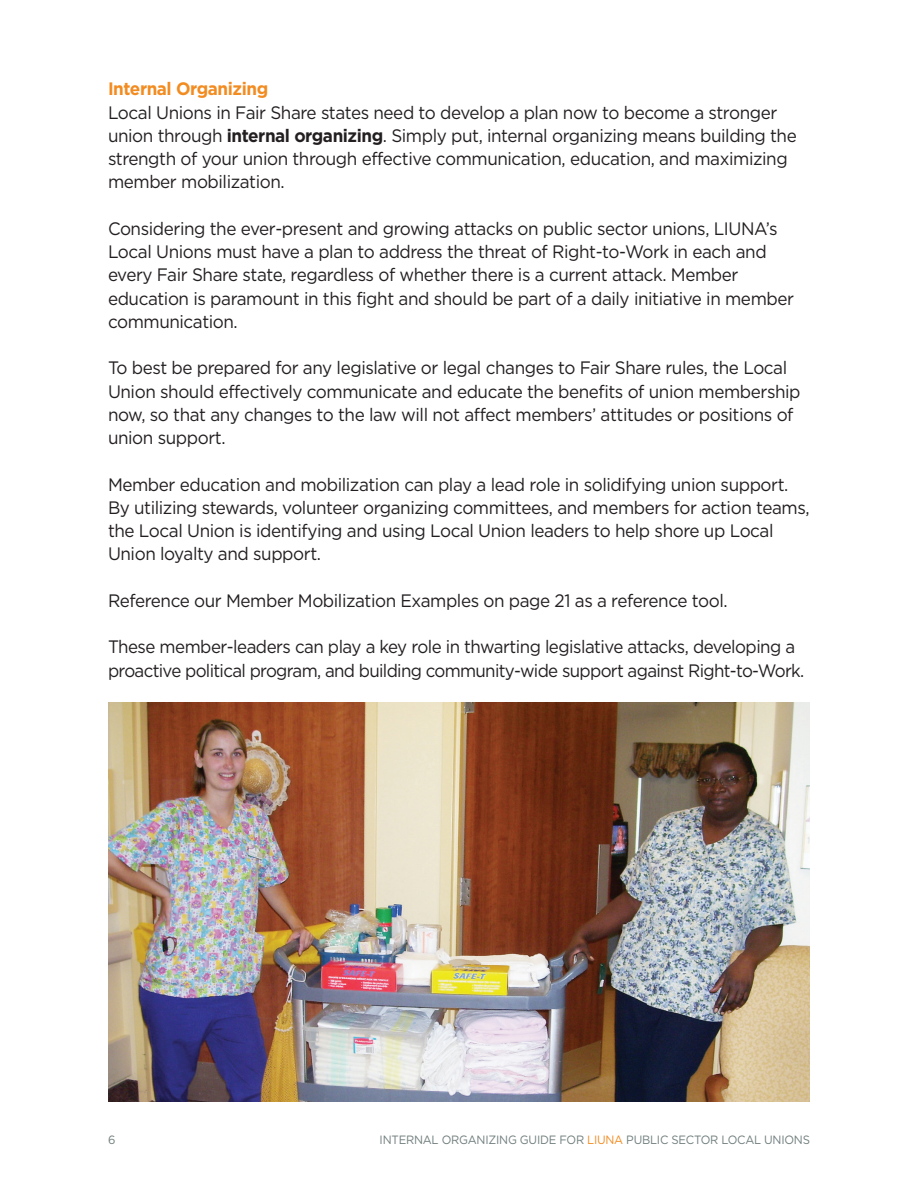
<style>
.page{position:relative;width:918px;height:1188px;background:#fff}
.page>*{position:absolute;margin:0;border:0;box-sizing:border-box;transform-origin:0 0}
.t1{font:18px/23.2px "Gotham";letter-spacing:-.025em;color:#231f20;scale:.95 1}
.t2{font:18px/23.2px "Gotham";letter-spacing:-.025em;color:#231f20;scale:.94 1}
.t3{font:700 18px "Gotham";letter-spacing:-.025em;color:#f28b20;scale:.95 1}
.t4{font:12px "Gotham";letter-spacing:-.02em;color:#6f7d7c;scale:.95 1}
.s1{font-weight:700}
.s2{color:#f28b20}
</style>
<div class="page">
<img style="left:108px;top:702px;width:702px;height:399px">
<p class="t3" style="left:108px;top:77px;width:170px">Internal Organizing</p>
<p class="t1" style="left:108px;top:100px;width:727px">Local Unions in Fair Share states need to develop a plan now to become a stronger union through <span class="s1">internal organizing</span>. Simply put, internal organizing means building the strength of your union through effective communication, education, and maximizing member mobilization.</p>
<p class="t1" style="left:108px;top:217px;width:724px">Considering the ever-present and growing attacks on public sector unions, LIUNA’s Local Unions must have a plan to address the threat of Right-to-Work in each and every Fair Share state, regardless of whether there is a current attack. Member education is paramount in this fight and should be part of a daily initiative in member communication.</p>
<p class="t1" style="left:108px;top:356px;width:731px">To best be prepared for any legislative or legal changes to Fair Share rules, the Local Union should effectively communicate and educate the benefits of union membership now, so that any changes to the law will not affect members’ attitudes or positions of union support.</p>
<p class="t1" style="left:108px;top:472px;width:740px">Member education and mobilization can play a lead role in solidifying union support.<br>By utilizing stewards, volunteer organizing committees, and members for action teams, the Local Union is identifying and using Local Union leaders to help shore up Local Union loyalty and support.</p>
<p class="t1" style="left:108px;top:589px;width:654px">Reference our Member Mobilization Examples on page 21 as a reference tool.</p>
<p class="t2" style="left:108px;top:635px;width:742px">These member-leaders can play a key role in thwarting legislative attacks, developing a proactive political program, and building community-wide support against Right-to-Work.</p>
<p class="t4" style="left:108px;top:1132px;width:9px">6</p>
<p class="t4" style="left:380px;top:1132px;width:454px">INTERNAL ORGANIZING GUIDE FOR <span class="s2">LIUNA</span> PUBLIC SECTOR LOCAL UNIONS</p>
</div>
